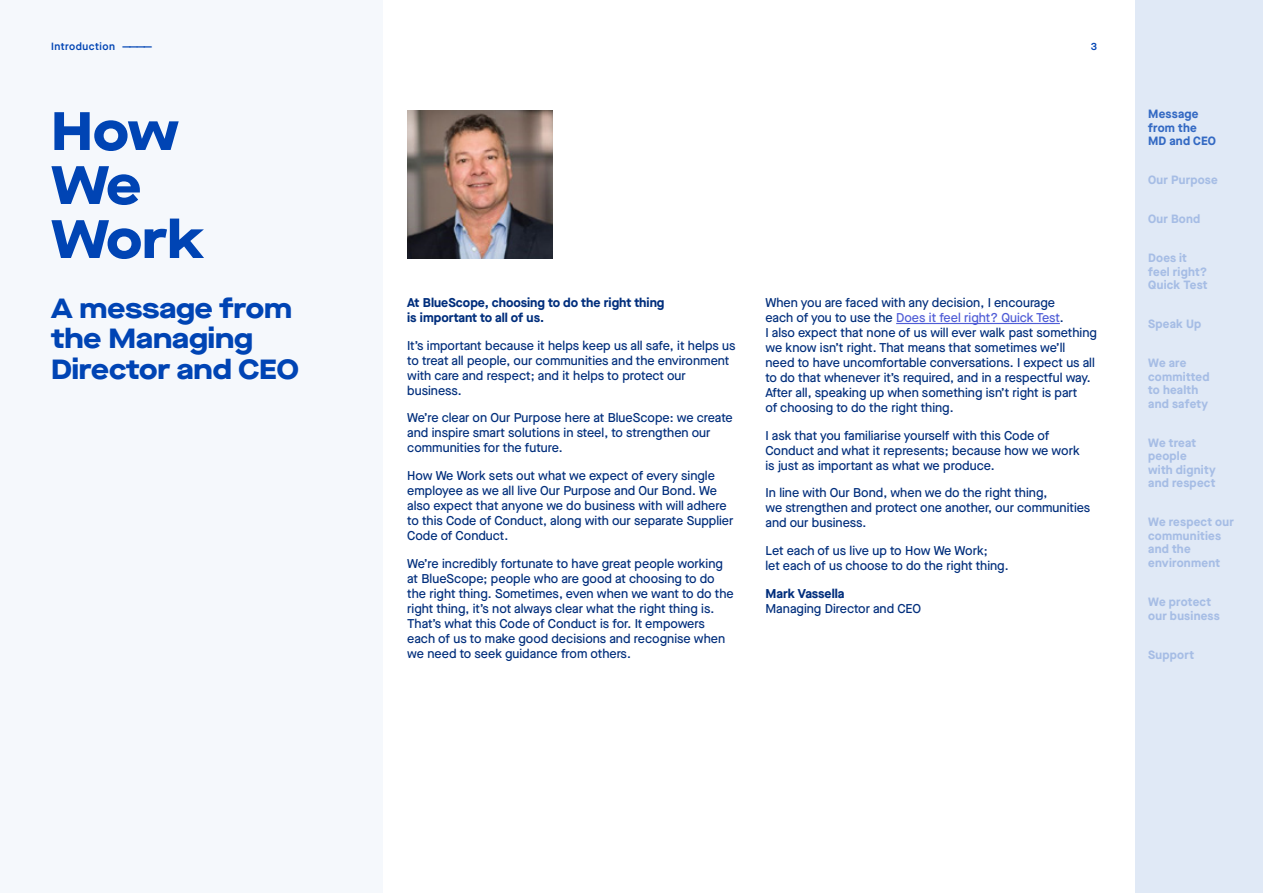
<style>
.page{position:relative;width:1263px;height:893px;background:#fff}
.page>*{position:absolute;margin:0;border:0;box-sizing:border-box;transform-origin:0 0}
.t1{font:800 expanded 54px/54px "Maison Neue";letter-spacing:-.015em;color:#0044b4}
.t2{font:800 expanded 27.75px/30.5px "Maison Neue";color:#0044b4}
.t3{font:500 12.75px/15px "Maison Neue";color:#002e7c}
.t4{font:700 12.75px/15px "Maison Neue";color:#002e7c}
.t5{font:700 12px/13.5px "Maison Neue";letter-spacing:.02em;color:#a6bde5}
.t6{font:700 12px/13.5px "Maison Neue";letter-spacing:.02em;color:#3369c3}
.t7{font:600 10.5px "Maison Neue";letter-spacing:.05em;color:#0044b4}
.s1{color:#4f5cd6}
</style>
<div class="page">
<div style="left:0;top:0;width:383px;height:893px;background:#f5f8fc"></div>
<div style="left:1135px;top:0;width:128px;height:893px;background:#e0e9f6"></div>
<hr style="left:896px;top:323px;width:164px;height:1px;background:#4f5cd6">
<img style="left:407px;top:111px;width:145px;height:147px">
<p class="t7" style="left:51px;top:39px;width:103px">Introduction ————</p>
<p class="t7" style="left:1091px;top:39px;width:8px">3</p>
<h1 class="t1" style="left:51px;top:102px;width:155px">How<br>We<br>Work</h1>
<h2 class="t2" style="left:51px;top:292px;width:249px">A message from the Managing<br>Director and CEO</h2>
<p class="t4" style="left:407px;top:295px;width:259px">At BlueScope, choosing to do the right thing is important to all of us.</p>
<p class="t3" style="left:407px;top:338px;width:330px">It’s important because it helps keep us all safe, it helps us to treat all people, our communities and the environment with care and respect; and it helps to protect our business.</p>
<p class="t3" style="left:407px;top:410px;width:327px">We’re clear on Our Purpose here at BlueScope: we create and inspire smart solutions in steel, to strengthen our communities for the future.</p>
<p class="t3" style="left:407px;top:468px;width:328px">How We Work sets out what we expect of every single employee as we all live Our Purpose and Our Bond. We also expect that anyone we do business with will adhere to this Code of Conduct, along with our separate Supplier Code of Conduct.</p>
<p class="t3" style="left:407px;top:556px;width:328px">We’re incredibly fortunate to have great people working at BlueScope; people who are good at choosing to do the right thing. Sometimes, even when we want to do the right thing, it’s not always clear what the right thing is.<br>That’s what this Code of Conduct is for. It empowers each of us to make good decisions and recognise when we need to seek guidance from others.</p>
<p class="t3" style="left:765px;top:295px;width:333px">When you are faced with any decision, I encourage<br>each of you to use the <span class="s1">Does it feel right? Quick Test</span>.<br>I also expect that none of us will ever walk past something we know isn’t right. That means that sometimes we’ll need to have uncomfortable conversations. I expect us all to do that whenever it’s required, and in a respectful way.<br>After all, speaking up when something isn’t right is part<br>of choosing to do the right thing.</p>
<p class="t3" style="left:765px;top:428px;width:316px">I ask that you familiarise yourself with this Code of<br>Conduct and what it represents; because how we work is just as important as what we produce.</p>
<p class="t3" style="left:765px;top:485px;width:326px">In line with Our Bond, when we do the right thing,<br>we strengthen and protect one another, our communities and our business.</p>
<p class="t3" style="left:765px;top:543px;width:245px">Let each of us live up to How We Work;<br>let each of us choose to do the right thing.</p>
<p class="t4" style="left:765px;top:586px;width:81px">Mark Vassella</p>
<p class="t3" style="left:765px;top:601px;width:157px">Managing Director and CEO</p>
<p class="t6" style="left:1148px;top:107px;width:69px">Message from the<br>MD and CEO</p>
<p class="t5" style="left:1148px;top:173px;width:71px">Our Purpose</p>
<p class="t5" style="left:1148px;top:212px;width:54px">Our Bond</p>
<p class="t5" style="left:1148px;top:251px;width:61px">Does it feel right?<br>Quick Test</p>
<p class="t5" style="left:1148px;top:317px;width:55px">Speak Up</p>
<p class="t5" style="left:1148px;top:356px;width:63px">We are committed to health and safety</p>
<p class="t5" style="left:1148px;top:436px;width:69px">We treat people<br>with dignity and respect</p>
<p class="t5" style="left:1148px;top:515px;width:87px">We respect our communities and the environment</p>
<p class="t5" style="left:1148px;top:595px;width:73px">We protect our business</p>
<p class="t5" style="left:1148px;top:647px;width:47px">Support</p>
</div>
